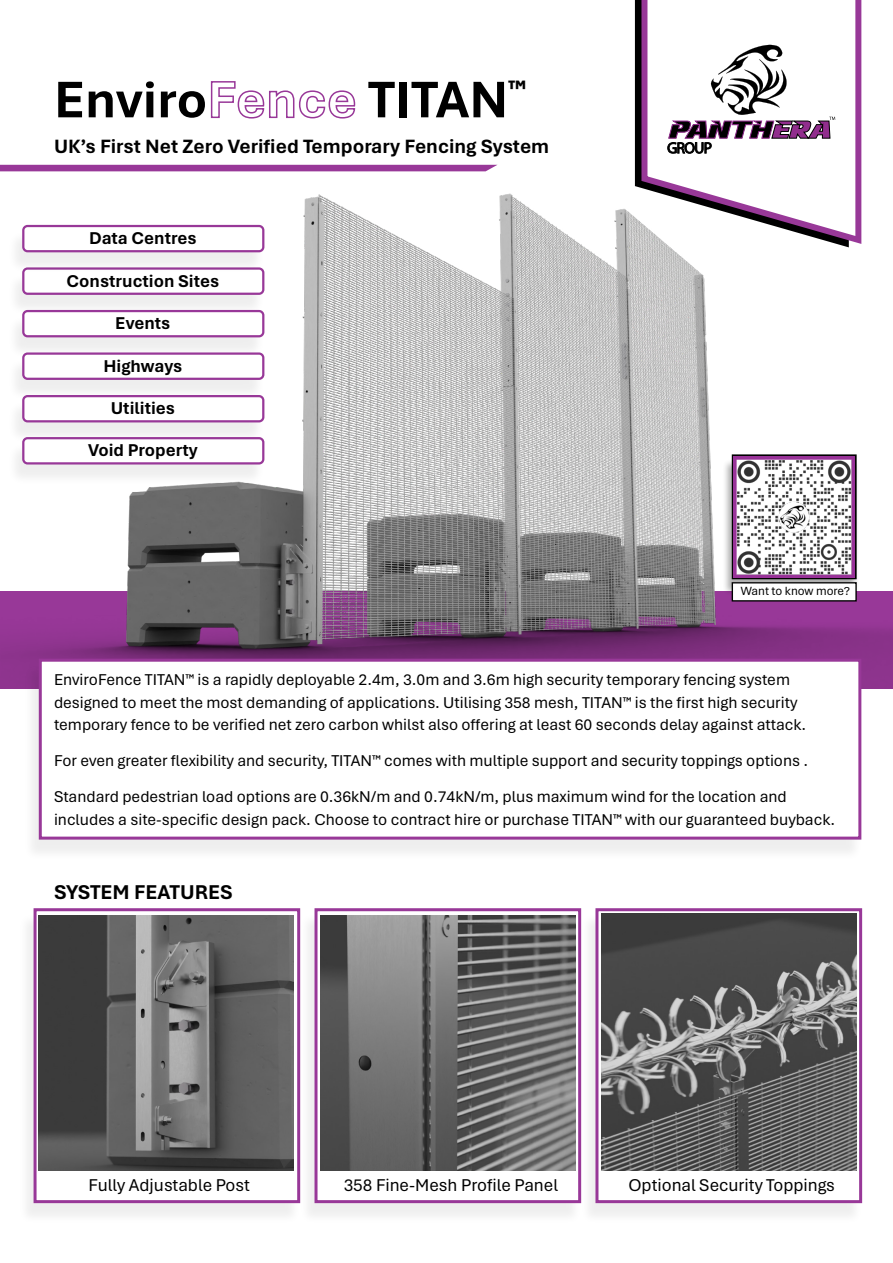
<style>
.page{position:relative;width:893px;height:1263px;background:#fff}
.page>*{position:absolute;margin:0;border:0;box-sizing:border-box;transform-origin:0 0}
.t1{font:700 54px "Aptos";color:#000}
.t2{font:700 21px "Aptos";color:#000}
.t3{font:700 20.25px "Aptos";color:#000}
.t4{font:18px "Aptos";color:#000}
.t5{font:700 18px "Aptos";color:#000}
.t6{font:16.5px/22.5px "Aptos";color:#000}
.t7{font:12.45px "Aptos";color:#000}
.s1{color:#983898}
</style>
<div class="page">
<div style="left:18px;top:913px;width:283px;height:311px;background:#f4f4f4"></div>
<div style="left:34px;top:908px;width:266px;height:295px;background:#fff;border:3px solid #983898"></div>
<div style="left:580px;top:913px;width:283px;height:311px;background:#f4f4f4"></div>
<div style="left:595px;top:908px;width:267px;height:295px;background:#fff;border:3px solid #983898"></div>
<div style="left:299px;top:913px;width:283px;height:311px;background:#000;opacity:.07"></div>
<div style="left:314px;top:908px;width:267px;height:295px;background:#fff;border:3px solid #983898"></div>
<img style="left:39px;top:915px;width:254px;height:255px">
<img style="left:321px;top:915px;width:254px;height:255px">
<img style="left:602px;top:914px;width:254px;height:256px">
<img style="left:0;top:132px;width:893px;height:556px">
<div style="left:23px;top:664px;width:840px;height:197px;background:#000;opacity:.07"></div>
<div style="left:39px;top:659px;width:822px;height:181px;background:#fff;border:3px solid #983898"></div>
<div style="left:722px;top:459px;width:137px;height:137px;background:#000;opacity:.32"></div>
<div style="left:732px;top:454px;width:125px;height:125px;border:3px solid #000"></div>
<img style="left:733px;top:456px;width:122px;height:122px">
<div style="left:732px;top:583px;width:124px;height:18px;background:#fff"></div>
<div style="left:732px;top:582px;width:125px;height:19px;border:1px solid #000"></div>
<div style="left:7px;top:273px;width:259px;height:43px;background:#000;opacity:.07"></div>
<div style="left:23px;top:269px;width:240px;height:25px;background:#fff;border-radius:4px"></div>
<div style="left:22px;top:267px;width:242px;height:28px;border:2px solid #983898;border-radius:4px"></div>
<div style="left:7px;top:315px;width:259px;height:44px;background:#000;opacity:.07"></div>
<div style="left:23px;top:311px;width:240px;height:25px;background:#fff;border-radius:4px"></div>
<div style="left:22px;top:310px;width:242px;height:27px;border:2px solid #983898;border-radius:4px"></div>
<div style="left:7px;top:358px;width:259px;height:43px;background:#000;opacity:.07"></div>
<div style="left:23px;top:354px;width:240px;height:25px;background:#fff;border-radius:4px"></div>
<div style="left:22px;top:352px;width:242px;height:28px;border:2px solid #983898;border-radius:4px"></div>
<div style="left:7px;top:400px;width:259px;height:44px;background:#000;opacity:.07"></div>
<div style="left:23px;top:396px;width:240px;height:25px;background:#fff;border-radius:4px"></div>
<div style="left:22px;top:395px;width:242px;height:27px;border:2px solid #983898;border-radius:4px"></div>
<div style="left:7px;top:442px;width:259px;height:44px;background:#000;opacity:.07"></div>
<div style="left:23px;top:438px;width:240px;height:25px;background:#fff;border-radius:4px"></div>
<div style="left:22px;top:437px;width:242px;height:27px;border:2px solid #983898;border-radius:4px"></div>
<div style="left:7px;top:230px;width:259px;height:44px;background:#000;opacity:.07"></div>
<div style="left:23px;top:226px;width:240px;height:25px;background:#fff;border-radius:4px"></div>
<div style="left:22px;top:225px;width:242px;height:27px;border:2px solid #983898;border-radius:4px"></div>
<svg style="left:638px;top:0;width:226px;height:248px"></svg>
<div style="left:0;top:165px;width:497px;height:6px;background:#983898"></div>
<svg style="left:668px;top:45px;width:167px;height:108px"></svg>
<h1 class="t1" style="left:54px;top:63px;width:474px">Enviro<span class="s1">Fence</span> TITAN<sup>™</sup></h1>
<p class="t3" style="left:54px;top:133px;width:497px">UK’s First Net Zero Verified Temporary Fencing System</p>
<p class="t5" style="left:89px;top:226px;width:109px">Data Centres</p>
<p class="t5" style="left:67px;top:268px;width:154px">Construction Sites</p>
<p class="t5" style="left:115px;top:311px;width:57px">Events</p>
<p class="t5" style="left:104px;top:353px;width:80px">Highways</p>
<p class="t5" style="left:111px;top:396px;width:66px">Utilities</p>
<p class="t5" style="left:88px;top:438px;width:111px">Void Property</p>
<p class="t7" style="left:741px;top:583px;width:111px">Want to know more?</p>
<p class="t6" style="left:54px;top:668px;width:754px">EnviroFence TITAN™ is a rapidly deployable 2.4m, 3.0m and 3.6m high security temporary fencing system designed to meet the most demanding of applications. Utilising 358 mesh, TITAN™ is the first high security temporary fence to be verified net zero carbon whilst also offering at least 60 seconds delay against attack.</p>
<p class="t6" style="left:54px;top:742px;width:756px;line-height:36px">For even greater flexibility and security, TITAN™ comes with multiple support and security toppings options .<br>Standard pedestrian load options are 0.36kN/m and 0.74kN/m, plus maximum wind for the location and</p>
<p class="t6" style="left:54px;top:808px;width:783px">includes a site-specific design pack. Choose to contract hire or purchase TITAN™ with our guaranteed buyback.</p>
<p class="t2" style="left:54px;top:877px;width:180px">SYSTEM FEATURES</p>
<p class="t4" style="left:89px;top:1173px;width:163px">Fully Adjustable Post</p>
<p class="t4" style="left:344px;top:1173px;width:216px">358 Fine-Mesh Profile Panel</p>
<p class="t4" style="left:628px;top:1173px;width:208px">Optional Security Toppings</p>
</div>
